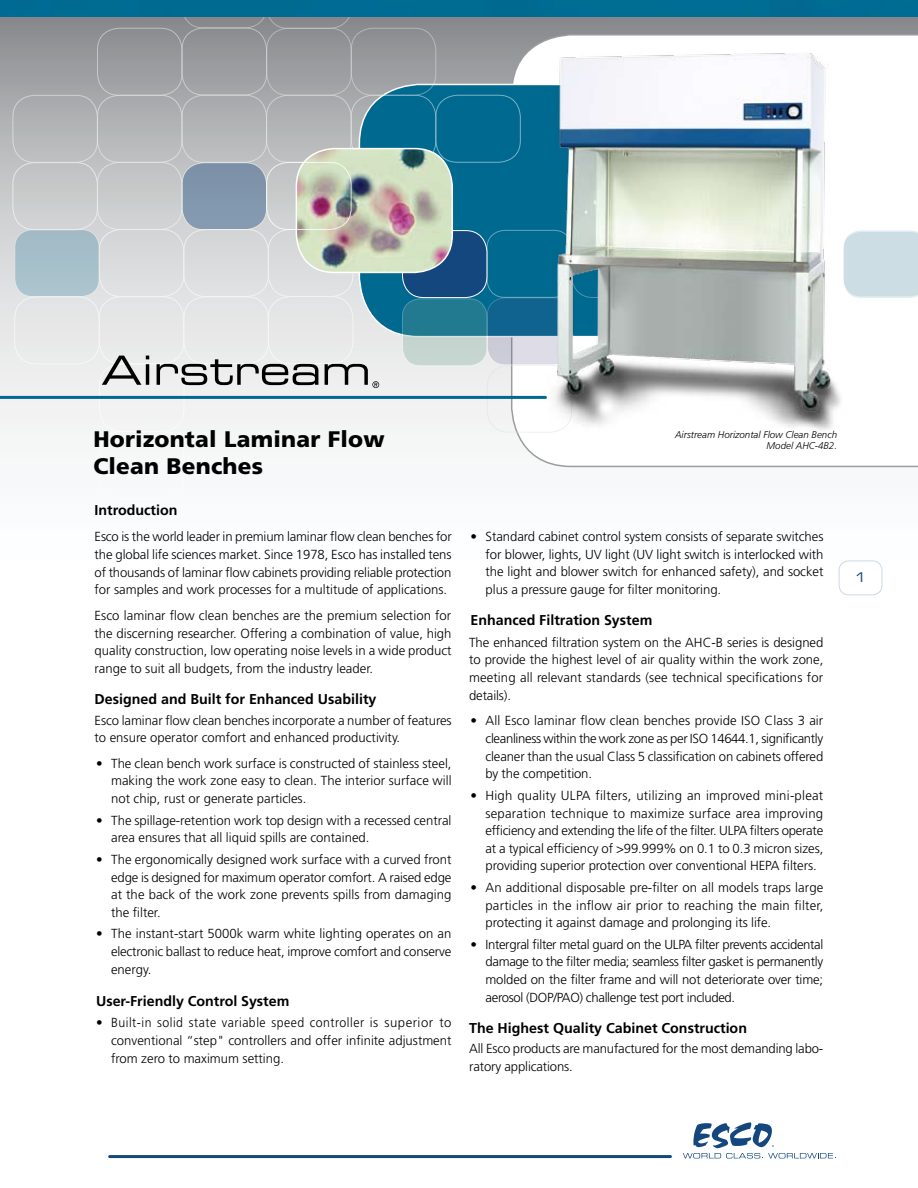
<style>
.page{position:relative;width:918px;height:1188px;background:#fff}
.page>*{position:absolute;margin:0;border:0;box-sizing:border-box;transform-origin:0 0}
.t1{font:900 22.5px/27px "Frutiger LT Std";letter-spacing:.01em;color:#000}
.t2{font:italic 700 19.2px "Frutiger LT Std";color:#000}
.t3{font:700 14.25px "Frutiger LT Std";color:#000}
.t4{font:13.5px "Eurostile LT Std Ex 2";color:#14477e}
.t5{font:300 13.2px/17.7px "Frutiger LT Std";letter-spacing:-.005em;color:#000;text-align:justify}
.t6{font:italic 300 9.75px/11.7px "Frutiger LT Std";color:#000;text-align:right}
</style>
<div class="page">
<svg style="left:0;top:17px;width:918px;height:579px"></svg>
<svg style="left:511px;top:34px;width:407px;height:433px"></svg>
<div style="left:359px;top:84px;width:317px;height:253px;background:#006990;border-radius:59px"></div>
<div style="left:487px;top:230px;width:85px;height:68px;border:1px solid #fff;border-radius:18px"></div>
<svg style="left:487px;top:298px;width:85px;height:67px;fill:#10638e"></svg>
<div style="left:487px;top:298px;width:85px;height:67px;border:1px solid #fff;border-radius:18px"></div>
<div style="left:487px;top:365px;width:85px;height:68px;border:1px solid #d8ddea;border-radius:22px"></div>
<svg style="left:402px;top:299px;width:85px;height:67px;background:#6ba3ad"></svg>
<div style="left:402px;top:299px;width:85px;height:67px;border:1px solid #fff;border-radius:18px"></div>
<div style="left:402px;top:231px;width:85px;height:67px;background:#14477e;border-radius:22px"></div>
<div style="left:402px;top:230px;width:85px;height:68px;border:1px solid #fff;border-radius:22px"></div>
<div style="left:182px;top:163px;width:85px;height:67px;background:#8196ac;border-radius:22px"></div>
<div style="left:182px;top:162px;width:85px;height:68px;border:1px solid #fff;border-radius:22px"></div>
<div style="left:435px;top:95px;width:86px;height:68px;border:1px solid #fff;border-radius:22px"></div>
<div style="left:351px;top:95px;width:85px;height:68px;border:1px solid #fff;border-radius:22px"></div>
<div style="left:266px;top:95px;width:85px;height:68px;border:1px solid #fff;border-radius:22px"></div>
<div style="left:182px;top:95px;width:85px;height:68px;border:1px solid #fff;border-radius:22px"></div>
<div style="left:182px;top:28px;width:85px;height:67px;border:1px solid #fff;border-radius:22px"></div>
<div style="left:97px;top:162px;width:85px;height:68px;border:1px solid #fff;border-radius:22px"></div>
<div style="left:268px;top:296px;width:85px;height:68px;border:1px solid #fff;border-radius:22px"></div>
<div style="left:99px;top:296px;width:85px;height:68px;border:1px solid #fff;border-radius:22px"></div>
<div style="left:99px;top:364px;width:85px;height:68px;border:1px solid #fff;border-radius:22px"></div>
<div style="left:99px;top:431px;width:85px;height:68px;border:1px solid #fff;border-radius:22px"></div>
<div style="left:99px;top:229px;width:85px;height:68px;border:1px solid #fff;border-radius:22px"></div>
<div style="left:15px;top:230px;width:84px;height:67px;background:#a6c0ca;border-radius:18px"></div>
<div style="left:14px;top:229px;width:86px;height:68px;border:1px solid #fff;border-radius:18px"></div>
<div style="left:14px;top:297px;width:86px;height:67px;border:1px solid #fff;border-radius:22px"></div>
<div style="left:268px;top:229px;width:85px;height:68px;border:1px solid #fff;border-radius:22px"></div>
<div style="left:183px;top:229px;width:86px;height:68px;border:1px solid #fff;border-radius:22px"></div>
<div style="left:183px;top:296px;width:86px;height:68px;border:1px solid #fff;border-radius:22px"></div>
<div style="left:97px;top:95px;width:85px;height:68px;border:1px solid #fff;border-radius:22px"></div>
<div style="left:13px;top:95px;width:85px;height:68px;border:1px solid #fff;border-radius:22px"></div>
<div style="left:13px;top:162px;width:85px;height:68px;border:1px solid #fff;border-radius:22px"></div>
<div style="left:97px;top:28px;width:85px;height:68px;border:1px solid #fff;border-radius:22px"></div>
<div style="left:351px;top:28px;width:85px;height:68px;border:1px solid #fff;border-radius:22px"></div>
<svg style="left:182px;top:17px;width:170px;height:12px;background:#8b8d90"></svg>
<div style="left:266px;top:28px;width:86px;height:68px;border:1px solid #fff;border-radius:22px"></div>
<hr style="left:0;top:396px;width:545px;height:3px;background:#006990">
<img style="left:296px;top:149px;width:156px;height:123px">
<div style="left:296px;top:148px;width:157px;height:125px;border:2px solid #fff;border-radius:38px"></div>
<div style="left:266px;top:162px;width:86px;height:68px;border:1px solid #fff;border-radius:22px"></div>
<div style="left:4px;top:1099px;width:85px;height:68px;border:1px solid #fff;border-radius:22px"></div>
<div style="left:89px;top:1032px;width:85px;height:67px;border:1px solid #fff;border-radius:22px"></div>
<div style="left:4px;top:1032px;width:85px;height:67px;border:1px solid #fff;border-radius:22px"></div>
<div style="left:4px;top:964px;width:85px;height:68px;border:1px solid #fff;border-radius:22px"></div>
<div style="left:4px;top:897px;width:85px;height:68px;border:1px solid #fff;border-radius:22px"></div>
<div style="left:89px;top:965px;width:85px;height:67px;border:1px solid #fff;border-radius:22px"></div>
<div style="left:173px;top:1032px;width:85px;height:67px;border:1px solid #fff;border-radius:22px"></div>
<div style="left:0;top:0;width:918px;height:17px;background:#006b91"></div>
<svg style="left:637px;top:1122px;width:199px;height:37px"></svg>
<hr style="left:110px;top:1155px;width:560px;height:3px;background:#14477e">
<svg style="left:857px;top:230px;width:61px;height:69px;background:#cfdee5"></svg>
<svg style="left:102px;top:356px;width:47px;height:29px"></svg>
<svg style="left:157px;top:359px;width:161px;height:26px;background:#a6a6a7"></svg>
<svg style="left:325px;top:364px;width:54px;height:24px"></svg>
<div style="left:839px;top:561px;width:43px;height:34px;background:#fff;border-radius:10px"></div>
<div style="left:839px;top:561px;width:43px;height:34px;border:1px solid #9eafce;border-radius:10px"></div>
<img style="left:529px;top:36px;width:328px;height:402px">
<h1 class="t1" style="left:93px;top:425px;width:293px">Horizontal Laminar Flow<br>Clean Benches</h1>
<p class="t6" style="left:675px;top:428px;width:163px">Airstream Horizontal Flow Clean Bench<br>Model AHC-4B2.</p>
<p class="t3" style="left:95px;top:502px;width:84px">Introduction</p>
<p class="t5" style="left:95px;top:528px;width:359px">Esco is the world leader in premium laminar flow clean benches for the global life sciences market. Since 1978, Esco has installed tens of thousands of laminar flow cabinets providing reliable protection for samples and work processes for a multitude of applications.</p>
<p class="t5" style="left:95px;top:607px;width:359px">Esco laminar flow clean benches are the premium selection for the discerning researcher. Offering a combination of value, high quality construction, low operating noise levels in a wide product range to suit all budgets, from the industry leader.</p>
<p class="t3" style="left:95px;top:691px;width:283px">Designed and Built for Enhanced Usability</p>
<p class="t5" style="left:95px;top:711px;width:359px">Esco laminar flow clean benches incorporate a number of features to ensure operator comfort and enhanced productivity.</p>
<p class="t5" style="left:111px;top:755px;width:342px;text-indent:-15px">• The clean bench work surface is constructed of stainless steel, making the work zone easy to clean. The interior surface will not chip, rust or generate particles.</p>
<p class="t5" style="left:111px;top:811px;width:342px;text-indent:-15px">• The spillage-retention work top design with a recessed central area ensures that all liquid spills are contained.</p>
<p class="t5" style="left:111px;top:851px;width:342px;text-indent:-15px">• The ergonomically designed work surface with a curved front edge is designed for maximum operator comfort. A raised edge at the back of the work zone prevents spills from damaging the filter.</p>
<p class="t5" style="left:111px;top:925px;width:342px;text-indent:-15px">• The instant-start 5000k warm white lighting operates on an electronic ballast to reduce heat, improve comfort and conserve energy.</p>
<p class="t3" style="left:96px;top:993px;width:195px">User-Friendly Control System</p>
<p class="t5" style="left:111px;top:1014px;width:342px;text-indent:-15px">• Built-in solid state variable speed controller is superior to conventional “step" controllers and offer infinite adjustment from zero to maximum setting.</p>
<h2 class="t2" style="left:106px;top:518px;width:437px">The Safety Solution for Life Science Laboratories</h2>
<p class="t5" style="left:486px;top:528px;width:339px;text-indent:-15px">• Standard cabinet control system consists of separate switches for blower, lights, UV light (UV light switch is interlocked with the light and blower switch for enhanced safety), and socket plus a pressure gauge for filter monitoring.</p>
<p class="t3" style="left:471px;top:612px;width:183px">Enhanced Filtration System</p>
<p class="t5" style="left:469px;top:634px;width:356px">The enhanced filtration system on the AHC-B series is designed to provide the highest level of air quality within the work zone, meeting all relevant standards (see technical specifications for details).</p>
<p class="t5" style="left:485px;top:712px;width:339px;text-indent:-15px">• All Esco laminar flow clean benches provide ISO Class 3 air cleanliness within the work zone as per ISO 14644.1, significantly cleaner than the usual Class 5 classification on cabinets offered by the competition.</p>
<p class="t5" style="left:485px;top:787px;width:339px;text-indent:-15px">• High quality ULPA filters, utilizing an improved mini-pleat separation technique to maximize surface area improving efficiency and extending the life of the filter. ULPA filters operate at a typical efficiency of &gt;99.999% on 0.1 to 0.3 micron sizes, providing superior protection over conventional HEPA filters.</p>
<p class="t5" style="left:485px;top:879px;width:340px;text-indent:-15px">• An additional disposable pre-filter on all models traps large particles in the inflow air prior to reaching the main filter, protecting it against damage and prolonging its life.</p>
<p class="t5" style="left:486px;top:936px;width:339px;text-indent:-15px">• Intergral filter metal guard on the ULPA filter prevents accidental damage to the filter media; seamless filter gasket is permanently molded on the filter frame and will not deteriorate over time; aerosol (DOP/PAO) challenge test port included.</p>
<p class="t3" style="left:469px;top:1020px;width:279px">The Highest Quality Cabinet Construction</p>
<p class="t5" style="left:469px;top:1040px;width:356px">All Esco products are manufactured for the most demanding labo&shy;ratory applications.</p>
<p class="t4" style="left:854px;top:568px;width:15px">1</p>
</div>
